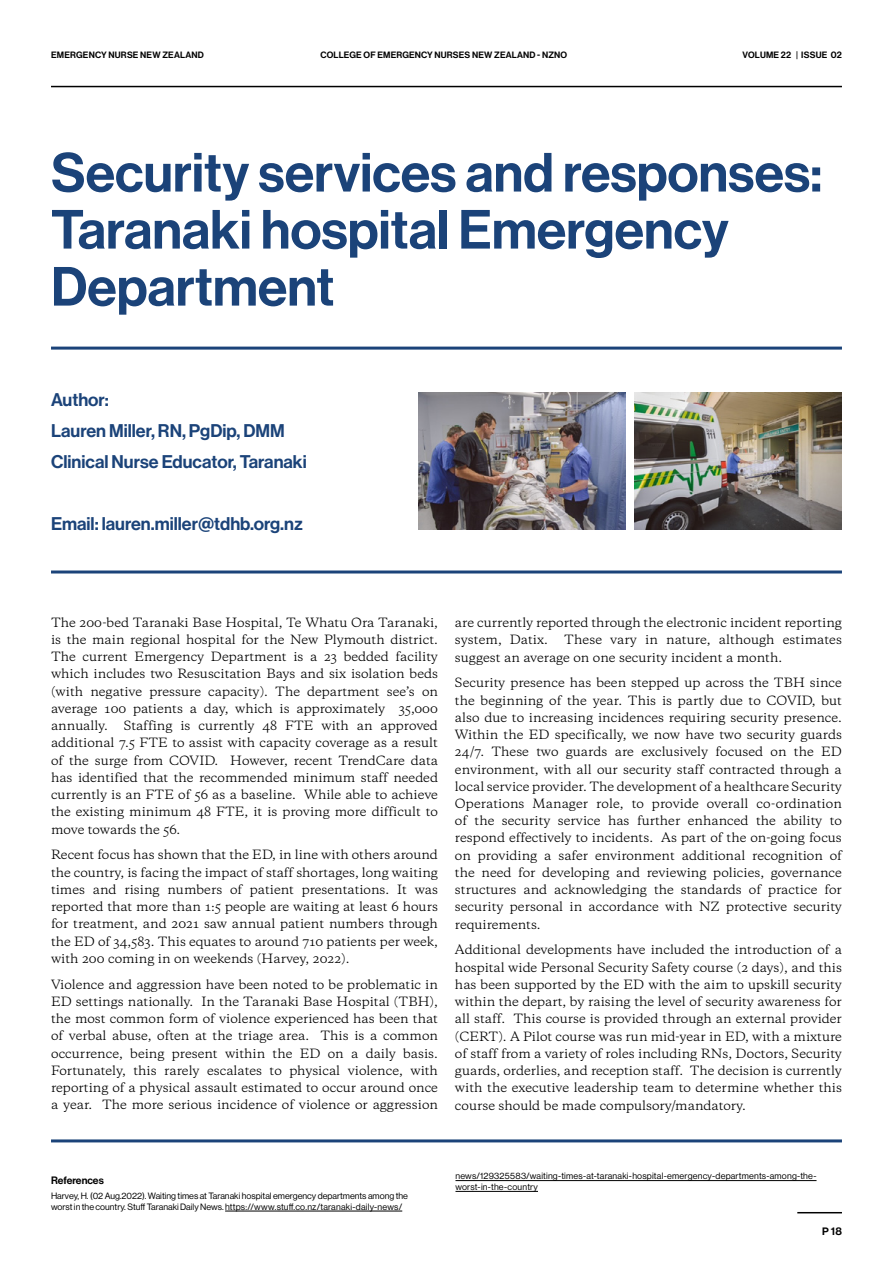
<style>
.page{position:relative;width:893px;height:1263px;background:#fff}
.page>*{position:absolute;margin:0;border:0;box-sizing:border-box;transform-origin:0 0}
.t1{font:54px/57px "N Haas Grotesk DS Pro 65 Md";color:#1b4379}
.t2{font:18px/31px "N Haas Grotesk DS Pro 65 Md";color:#1b4379}
.t3{font:12px/17.2px "Galaxie Copernicus";color:#000;text-align:justify}
.t4{font:10.5px "N Haas Grotesk DS Pro 65 Md";color:#000}
.t5{font:9px/10.8px "N Haas Grotesk DS Pro 55 Rg";letter-spacing:.005em;color:#000}
.t6{font:9px "N Haas Grotesk DS Pro 65 Md";letter-spacing:.015em;color:#000}
</style>
<div class="page">
<hr style="left:51px;top:86px;width:791px;height:1px;background:#000">
<hr style="left:797px;top:1212px;width:45px;height:1px;background:#000">
<hr style="left:51px;top:570px;width:791px;height:3px;background:#1b4379">
<hr style="left:51px;top:347px;width:791px;height:3px;background:#1b4379">
<hr style="left:225px;top:1211px;width:177px;height:1px;background:#000">
<hr style="left:455px;top:1180px;width:361px;height:1px;background:#000">
<hr style="left:455px;top:1191px;width:83px;height:1px;background:#000">
<hr style="left:51px;top:1139px;width:791px;height:3px;background:#1b4379">
<img style="left:418px;top:392px;width:207px;height:138px">
<img style="left:635px;top:392px;width:207px;height:138px">
<p class="t6" style="left:51px;top:50px;width:154px">EMERGENCY NURSE NEW ZEALAND</p>
<p class="t6" style="left:320px;top:50px;width:248px">COLLEGE OF EMERGENCY NURSES NEW ZEALAND - NZNO</p>
<p class="t6" style="left:743px;top:50px;width:101px">VOLUME 22 | ISSUE 02</p>
<h1 class="t1" style="left:51px;top:145px;width:773px">Security services and responses:<br>Taranaki hospital Emergency<br>Department</h1>
<h2 class="t2" style="left:51px;top:384px;width:257px">Author:<br>Lauren Miller, RN, PgDip, DMM<br>Clinical Nurse Educator, Taranaki</h2>
<h2 class="t2" style="left:51px;top:508px;width:253px">Email: lauren.miller@tdhb.org.nz</h2>
<p class="t3" style="left:51px;top:613px;width:388px">The 200-bed Taranaki Base Hospital, Te Whatu Ora Taranaki, is the main regional hospital for the New Plymouth district.<br>The current Emergency Department is a 23 bedded facility which includes two Resuscitation Bays and six isolation beds (with negative pressure capacity). The department see’s on average 100 patients a day, which is approximately 35,000 annually.</p>
<p class="t3" style="left:51px;top:717px;width:388px;text-indent:73px">Staffing is currently 48 FTE with an approved additional 7.5 FTE to assist with capacity coverage as a result of the surge from COVID. However, recent TrendCare data has identified that the recommended minimum staff needed currently is an FTE of 56 as a baseline. While able to achieve the existing minimum 48 FTE, it is proving more difficult to move towards the 56.</p>
<p class="t3" style="left:51px;top:846px;width:388px">Recent focus has shown that the ED, in line with others around the country, is facing the impact of staff shortages, long waiting times and rising numbers of patient presentations. It was reported that more than 1:5 people are waiting at least 6 hours for treatment, and 2021 saw annual patient numbers through the ED of 34,583. This equates to around 710 patients per week, with 200 coming in on weekends (Harvey, 2022).</p>
<p class="t3" style="left:51px;top:975px;width:388px">Violence and aggression have been noted to be problematic in ED settings nationally. In the Taranaki Base Hospital (TBH), the most common form of violence experienced has been that of verbal abuse, often at the triage area. This is a common occurrence, being present within the ED on a daily basis.<br>Fortunately, this rarely escalates to physical violence, with reporting of a physical assault estimated to occur around once a year. The more serious incidence of violence or aggression</p>
<p class="t3" style="left:455px;top:614px;width:388px">are currently reported through the electronic incident reporting system, Datix.</p>
<p class="t3" style="left:455px;top:631px;width:388px;text-indent:109px">These vary in nature, although estimates suggest an average on one security incident a month.</p>
<p class="t3" style="left:455px;top:674px;width:388px">Security presence has been stepped up across the TBH since the beginning of the year. This is partly due to COVID, but also due to increasing incidences requiring security presence.<br>Within the ED specifically, we now have two security guards 24/7. These two guards are exclusively focused on the ED environment, with all our security staff contracted through a local service provider. The development of a healthcare Security Operations Manager role, to provide overall co-ordination of the security service has further enhanced the ability to respond effectively to incidents. As part of the on-going focus on providing a safer environment additional recognition of the need for developing and reviewing policies, governance structures and acknowledging the standards of practice for security personal in accordance with NZ protective security requirements.</p>
<p class="t3" style="left:455px;top:941px;width:388px">Additional developments have included the introduction of a hospital wide Personal Security Safety course (2 days), and this has been supported by the ED with the aim to upskill security within the depart, by raising the level of security awareness for all staff. This course is provided through an external provider (CERT). A Pilot course was run mid-year in ED, with a mixture of staff from a variety of roles including RNs, Doctors, Security guards, orderlies, and reception staff. The decision is currently with the executive leadership team to determine whether this course should be made compulsory/mandatory.</p>
<p class="t4" style="left:51px;top:1174px;width:54px">References</p>
<p class="t5" style="left:51px;top:1190px;width:359px">Harvey, H. (02 Aug.2022). Waiting times at Taranaki hospital emergency departments among the worst in the country. Stuff Taranaki Daily News. https://www.stuff.co.nz/taranaki-daily-news/</p>
<p class="t5" style="left:455px;top:1171px;width:362px">news/129325583/waiting-times-at-taranaki-hospital-emergency-departments-among-the&shy;worst-in-the-country</p>
<p class="t4" style="left:822px;top:1225px;width:21px">P 18</p>
</div>
